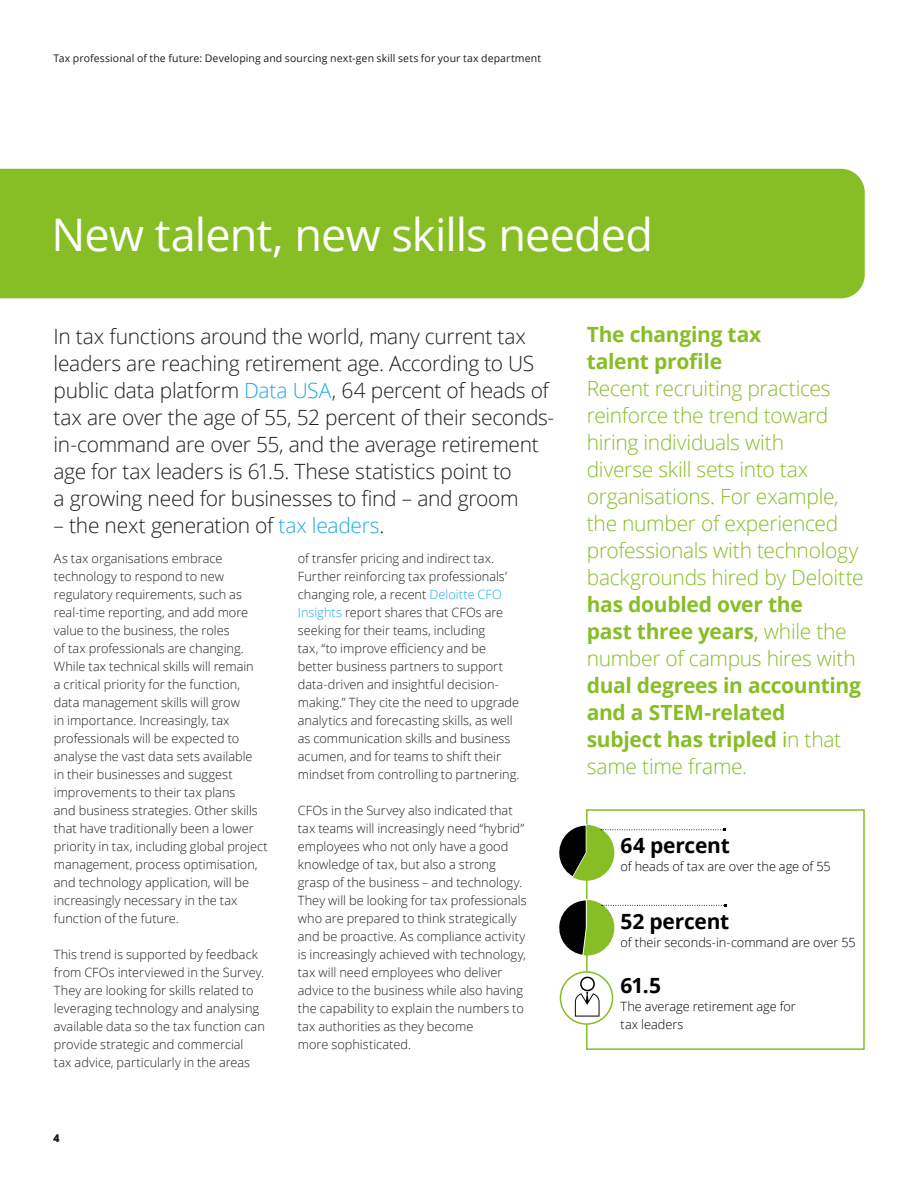
<style>
.page{position:relative;width:918px;height:1188px;background:#fff}
.page>*{position:absolute;margin:0;border:0;box-sizing:border-box;transform-origin:0 0}
.Introduction__14_18p{font:45px "Open Sans";letter-spacing:-.02em;color:#fff}
.Quote_pullout_small{font:300 21px/27px "Open Sans";letter-spacing:-.015em;color:#87bd25}
.Introduction__14_18p-2{font:300 21px/27px "Open Sans";letter-spacing:-.015em;color:#1d1d1b}
.Quote_pullout_small-2{font:700 21px "Open Sans";letter-spacing:-.01em;color:#020203}
.Introduction__14_18p-3{font:300 12.75px/18px "Open Sans";color:#1d1d1b}
.Introduction__14_18p-4{font:300 12.75px/18px "Open Sans";color:#020203}
.Brochure_title___Lef{font:10.5px "Open Sans";letter-spacing:.01em;color:#1d1d1b}
.Brochure_title___Lef-2{font:700 10.5px "Open Sans";color:#1d1d1b}
.s1{color:#1caae2}
.s2{font-weight:700}
.s3{font-weight:400}
</style>
<div class="page">
<div style="left:586px;top:809px;width:279px;height:241px;border:2px solid #87bd25"></div>
<div style="left:0;top:169px;width:865px;height:129px;background:#87bd25"></div>
<svg style="left:559px;top:823px;width:166px;height:58px"></svg>
<svg style="left:559px;top:898px;width:167px;height:59px"></svg>
<div style="left:560px;top:972px;width:53px;height:52px;background:#fff;border-radius:50%"></div>
<div style="left:560px;top:971px;width:53px;height:54px;border:2px solid #87bd25;border-radius:50%"></div>
<svg style="left:575px;top:976px;width:25px;height:41px"></svg>
<p class="Brochure_title___Lef" style="left:54px;top:51px;width:489px">Tax professional of the future: Developing and sourcing next-gen skill sets for your tax department</p>
<p class="Introduction__14_18p" style="left:52px;top:204px;width:603px">New talent, new skills needed</p>
<p class="Introduction__14_18p-2" style="left:54px;top:322px;width:502px">In tax functions around the world, many current tax leaders are reaching retirement age. According to US public data platform <span class="s1">Data USA</span>, 64 percent of heads of tax are over the age of 55, 52 percent of their seconds&shy;in-command are over 55, and the average retirement age for tax leaders is 61.5. These statistics point to<br>a growing need for businesses to find – and groom</p>
<p class="Introduction__14_18p-2" style="left:54px;top:511px;width:332px">– the next generation of <span class="s1">tax leaders</span>.</p>
<p class="Introduction__14_18p-3" style="left:54px;top:549px;width:216px">As tax organisations embrace technology to respond to new regulatory requirements, such as real-time reporting, and add more value to the business, the roles<br>of tax professionals are changing.<br>While tax technical skills will remain<br>a critical priority for the function, data management skills will grow<br>in importance. Increasingly, tax professionals will be expected to analyse the vast data sets available<br>in their businesses and suggest improvements to their tax plans<br>and business strategies. Other skills that have traditionally been a lower priority in tax, including global project management, process optimisation, and technology application, will be increasingly necessary in the tax function of the future.</p>
<p class="Introduction__14_18p-3" style="left:54px;top:945px;width:213px">This trend is supported by feedback from CFOs interviewed in the Survey.<br>They are looking for skills related to leveraging technology and analysing available data so the tax function can provide strategic and commercial<br>tax advice, particularly in the areas</p>
<p class="Brochure_title___Lef-2" style="left:54px;top:1131px;width:7px">4</p>
<p class="Introduction__14_18p-3" style="left:298px;top:549px;width:223px">of transfer pricing and indirect tax.<br>Further reinforcing tax professionals’ changing role, a recent <span class="s1">Deloitte CFO Insights</span> report shares that CFOs are seeking for their teams, including<br>tax, “to improve efficiency and be better business partners to support data-driven and insightful decision&shy;making.” They cite the need to upgrade analytics and forecasting skills, as well as communication skills and business acumen, and for teams to shift their mindset from controlling to partnering.</p>
<p class="Introduction__14_18p-3" style="left:298px;top:801px;width:230px">CFOs in the Survey also indicated that tax teams will increasingly need “hybrid” employees who not only have a good knowledge of tax, but also a strong grasp of the business – and technology.<br>They will be looking for tax professionals who are prepared to think strategically and be proactive. As compliance activity is increasingly achieved with technology, tax will need employees who deliver advice to the business while also having the capability to explain the numbers to tax authorities as they become<br>more sophisticated.</p>
<p class="Quote_pullout_small" style="left:587px;top:320px;width:278px"><span class="s2">The changing tax<br>talent profile<br></span>Recent recruiting practices reinforce the trend toward hiring individuals with<br>diverse skill sets into tax organisations. For example, the number of experienced professionals with technology backgrounds hired by Deloitte <span class="s2">has doubled over the<br>past three years</span><span class="s3">,</span> while the number of campus hires with <span class="s2">dual degrees in accounting and a STEM-related subject has tripled</span> <span class="s3">i</span>n that same time frame.</p>
<p class="Quote_pullout_small-2" style="left:621px;top:831px;width:111px">64 percent</p>
<p class="Introduction__14_18p-4" style="left:621px;top:857px;width:212px">of heads of tax are over the age of 55</p>
<p class="Quote_pullout_small-2" style="left:621px;top:906px;width:110px">52 percent</p>
<p class="Introduction__14_18p-4" style="left:621px;top:933px;width:237px">of their seconds-in-command are over 55</p>
<p class="Quote_pullout_small-2" style="left:621px;top:970px;width:42px">61.5</p>
<p class="Introduction__14_18p-4" style="left:621px;top:997px;width:177px">The average retirement age for tax leaders</p>
</div>
